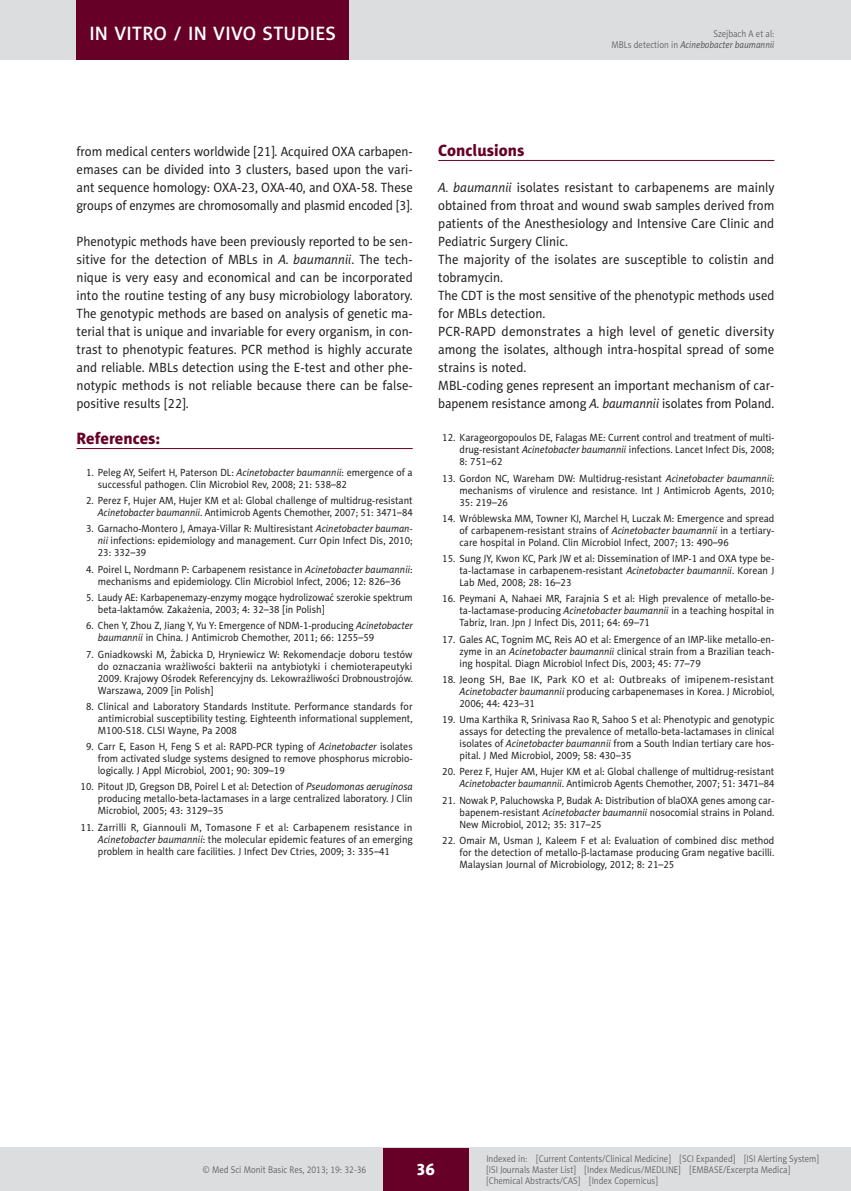
<style>
.page{position:relative;width:851px;height:1191px;background:#fff}
.page>*{position:absolute;margin:0;border:0;box-sizing:border-box;transform-origin:0 0}
.t1{font:19.5px "Naomi Sans EFN Medium";letter-spacing:.015em;color:#fff}
.MSM_Headline_1{font:16.5px "Naomi Sans EFN Heavy";color:#670026}
.MSM_Referencje_Tytul{font:16.5px "Naomi Sans EFN Heavy";color:#670026}
.t2{font:16.5px "Naomi Sans EFN Heavy";color:#fff}
.MSM_Body{font:13.5px/18px "Naomi Sans EFN";color:#231f20;text-align:justify;scale:.94 1}
.MSM_Body-2{font:13.5px/18px "Naomi Sans EFN";color:#231f20;text-align:justify;scale:.96 1}
.MSM_Body_no_before{font:13.5px/18px "Naomi Sans EFN";color:#231f20;scale:.95 1}
.MSM_Body_no_before-2{font:13.5px/18px "Naomi Sans EFN";color:#231f20;text-align:justify}
.MSM_Body_no_before-3{font:13.5px/18px "Naomi Sans EFN";color:#231f20;scale:.94 1}
.MSM_Referencje_punkt{font:10.5px/12px "Naomi Sans EFN";color:#231f20;text-align:justify;scale:.95 1}
.MSM_Referencje_punkt-2{font:10.5px/12px "Naomi Sans EFN";color:#231f20;scale:.94 1}
.MSM_Referencje_punkt-3{font:10.5px/12px "Naomi Sans EFN";color:#231f20;text-align:justify}
.MSM_Referencje_punkt-4{font:10.5px/12px "Naomi Sans EFN";color:#231f20;text-align:justify;scale:.96 1}
.MSM_Referencje_punkt-5{font:10.5px/12px "Naomi Sans EFN";color:#231f20;text-align:justify;scale:.93 1}
.t3{font:9.75px/11.2px "Naomi Sans EFN Light";color:#57585a;scale:.9 1}
.t4{font:italic 9.75px "Naomi Sans EFN";color:#57585a;scale:.9 1}
.s1{font-family:"Naomi Sans EFN Light";font-style:normal}
.s2{font-style:italic}
.s3{font-family:"Standard Sym L"}
</style>
<div class="page">
<hr style="left:438px;top:160px;width:336px;height:1px;background:#670026">
<hr style="left:77px;top:448px;width:335px;height:1px;background:#670026">
<div style="left:0;top:1148px;width:850px;height:43px;background:#dcdddf"></div>
<div style="left:383px;top:1148px;width:85px;height:42px;background:#670026"></div>
<div style="left:0;top:0;width:850px;height:60px;background:#dcdddf"></div>
<div style="left:77px;top:0;width:272px;height:60px;background:#670026"></div>
<h1 class="t1" style="left:89px;top:22px;width:248px">IN VITRO / IN VIVO STUDIES</h1>
<p class="t3" style="left:713px;top:28px;width:69px">Szejbach A et al:</p>
<p class="t4" style="left:611px;top:39px;width:182px"><span class="s1">MBLs detection in</span> Acinebobacter baumannii</p>
<p class="MSM_Body" style="left:77px;top:142px;width:359px">from medical centers worldwide [21]. Acquired OXA carbapen&shy;emases can be divided into 3 clusters, based upon the vari&shy;ant sequence homology: OXA-23, OXA-40, and OXA-58. These groups of enzymes are chromosomally and plasmid encoded [3].</p>
<p class="MSM_Body" style="left:77px;top:232px;width:359px">Phenotypic methods have been previously reported to be sen&shy;sitive for the detection of MBLs in <span class="s2">A. baumannii</span>. The tech&shy;nique is very easy and economical and can be incorporated into the routine testing of any busy microbiology laboratory.<br>The genotypic methods are based on analysis of genetic ma&shy;terial that is unique and invariable for every organism, in con&shy;trast to phenotypic features. PCR method is highly accurate and reliable. MBLs detection using the E-test and other phe&shy;notypic methods is not reliable because there can be false&shy;positive results [22].</p>
<p class="MSM_Referencje_Tytul" style="left:77px;top:428px;width:85px">References:</p>
<p class="MSM_Referencje_punkt" style="left:98px;top:466px;width:333px;text-indent:-12px">1. Peleg AY, Seifert H, Paterson DL: <span class="s2">Acinetobacter baumannii</span>: emergence of a successful pathogen. Clin Microbiol Rev, 2008; 21: 538–82</p>
<p class="MSM_Referencje_punkt" style="left:86px;top:495px;width:345px;text-align:right">2. Perez F, Hujer AM, Hujer KM et al: Global challenge of multidrug-resistant<br><span class="s2">Acinetobacter baumannii</span>. Antimicrob Agents Chemother, 2007; 51: 3471–84</p>
<p class="MSM_Referencje_punkt-2" style="left:98px;top:523px;width:336px;text-align:justify;text-indent:-12px">3. Garnacho-Montero J, Amaya-Villar R: Multiresistant <span class="s2">Acinetobacter bauman&shy;nii</span> infections: epidemiology and management. Curr Opin Infect Dis, 2010; 23: 332–39</p>
<p class="MSM_Referencje_punkt" style="left:86px;top:563px;width:345px;text-align:center">4. Poirel L, Nordmann P: Carbapenem resistance in <span class="s2">Acinetobacter baumannii</span>: mechanisms and epidemiology. Clin Microbiol Infect, 2006; 12: 826–36</p>
<p class="MSM_Referencje_punkt-2" style="left:98px;top:591px;width:336px;text-indent:-12px">5. Laudy AE: Karbapenemazy-enzymy mogące hydrolizować szerokie spektrum beta-laktamów. Zakażenia, 2003; 4: 32–38 [in Polish]</p>
<p class="MSM_Referencje_punkt-2" style="left:98px;top:620px;width:336px;text-indent:-12px">6. Chen Y, Zhou Z, Jiang Y, Yu Y: Emergence of NDM-1-producing <span class="s2">Acinetobacter baumannii</span> in China. J Antimicrob Chemother, 2011; 66: 1255–59</p>
<p class="MSM_Referencje_punkt" style="left:98px;top:648px;width:333px;text-indent:-12px">7. Gniadkowski M, Żabicka D, Hryniewicz W: Rekomendacje doboru testów do oznaczania wrażliwości bakterii na antybiotyki i chemioterapeutyki 2009. Krajowy Ośrodek Referencyjny ds. Lekowrażliwości Drobnoustrojów.<br>Warszawa, 2009 [in Polish]</p>
<p class="MSM_Referencje_punkt-4" style="left:98px;top:700px;width:329px;text-indent:-12px">8. Clinical and Laboratory Standards Institute. Performance standards for antimicrobial susceptibility testing. Eighteenth informational supplement, M100-S18. CLSI Wayne, Pa 2008</p>
<p class="MSM_Referencje_punkt" style="left:98px;top:740px;width:333px;text-indent:-12px">9. Carr E, Eason H, Feng S et al: RAPD-PCR typing of <span class="s2">Acinetobacter</span> isolates from activated sludge systems designed to remove phosphorus microbio&shy;logically. J Appl Microbiol, 2001; 90: 309–19</p>
<p class="MSM_Referencje_punkt" style="left:98px;top:781px;width:333px;text-indent:-17px">10. Pitout JD, Gregson DB, Poirel L et al: Detection of <span class="s2">Pseudomonas aeruginosa </span>producing metallo-beta-lactamases in a large centralized laboratory. J Clin Microbiol, 2005; 43: 3129–35</p>
<p class="MSM_Referencje_punkt-3" style="left:98px;top:821px;width:316px;text-indent:-17px">11. Zarrilli R, Giannouli M, Tomasone F et al: Carbapenem resistance in <span class="s2">Acinetobacter baumannii</span>: the molecular epidemic features of an emerging problem in health care facilities. J Infect Dev Ctries, 2009; 3: 335–41</p>
<p class="MSM_Headline_1" style="left:438px;top:140px;width:88px">Conclusions</p>
<p class="MSM_Body-2" style="left:438px;top:178px;width:351px"><span class="s2">A. baumannii</span> isolates resistant to carbapenems are mainly obtained from throat and wound swab samples derived from patients of the Anesthesiology and Intensive Care Clinic and Pediatric Surgery Clinic.</p>
<p class="MSM_Body_no_before" style="left:438px;top:250px;width:355px">The majority of the isolates are susceptible to colistin and tobramycin.</p>
<p class="MSM_Body_no_before-3" style="left:438px;top:286px;width:359px">The CDT is the most sensitive of the phenotypic methods used for MBLs detection.</p>
<p class="MSM_Body_no_before-2" style="left:438px;top:322px;width:337px">PCR-RAPD demonstrates a high level of genetic diversity among the isolates, although intra-hospital spread of some strains is noted.</p>
<p class="MSM_Body_no_before" style="left:438px;top:376px;width:355px">MBL-coding genes represent an important mechanism of car&shy;bapenem resistance among <span class="s2">A. baumannii</span> isolates from Poland.</p>
<p class="MSM_Referencje_punkt" style="left:459px;top:432px;width:333px;text-indent:-17px">12. Karageorgopoulos DE, Falagas ME: Current control and treatment of multi&shy;drug-resistant <span class="s2">Acinetobacter baumannii</span> infections. Lancet Infect Dis, 2008; 8: 751–62</p>
<p class="MSM_Referencje_punkt" style="left:459px;top:472px;width:333px;text-indent:-17px">13. Gordon NC, Wareham DW: Multidrug-resistant <span class="s2">Acinetobacter baumannii</span>: mechanisms of virulence and resistance. Int J Antimicrob Agents, 2010; 35: 219–26</p>
<p class="MSM_Referencje_punkt" style="left:459px;top:512px;width:333px;text-indent:-17px">14. Wróblewska MM, Towner KJ, Marchel H, Luczak M: Emergence and spread of carbapenem-resistant strains of <span class="s2">Acinetobacter baumannii</span> in a tertiary&shy;care hospital in Poland. Clin Microbiol Infect, 2007; 13: 490–96</p>
<p class="MSM_Referencje_punkt" style="left:459px;top:552px;width:333px;text-indent:-17px">15. Sung JY, Kwon KC, Park JW et al: Dissemination of IMP-1 and OXA type be&shy;ta-lactamase in carbapenem-resistant <span class="s2">Acinetobacter baumannii</span>. Korean J Lab Med, 2008; 28: 16–23</p>
<p class="MSM_Referencje_punkt" style="left:459px;top:593px;width:333px;text-indent:-17px">16. Peymani A, Nahaei MR, Farajnia S et al: High prevalence of metallo-be&shy;ta-lactamase-producing <span class="s2">Acinetobacter baumannii</span> in a teaching hospital in Tabriz, Iran. Jpn J Infect Dis, 2011; 64: 69–71</p>
<p class="MSM_Referencje_punkt" style="left:459px;top:633px;width:333px;text-indent:-17px">17. Gales AC, Tognim MC, Reis AO et al: Emergence of an IMP-like metallo-en&shy;zyme in an <span class="s2">Acinetobacter baumannii</span> clinical strain from a Brazilian teach&shy;ing hospital. Diagn Microbiol Infect Dis, 2003; 45: 77–79</p>
<p class="MSM_Referencje_punkt-3" style="left:459px;top:673px;width:316px;text-indent:-17px">18. Jeong SH, Bae IK, Park KO et al: Outbreaks of imipenem-resistant <span class="s2">Acinetobacter baumannii</span> producing carbapenemases in Korea. J Microbiol, 2006; 44: 423–31</p>
<p class="MSM_Referencje_punkt" style="left:459px;top:713px;width:333px;text-indent:-17px">19. Uma Karthika R, Srinivasa Rao R, Sahoo S et al: Phenotypic and genotypic assays for detecting the prevalence of metallo-beta-lactamases in clinical isolates of <span class="s2">Acinetobacter baumannii</span> from a South Indian tertiary care hos&shy;pital. J Med Microbiol, 2009; 58: 430–35</p>
<p class="MSM_Referencje_punkt" style="left:442px;top:766px;width:351px;text-align:right">20. Perez F, Hujer AM, Hujer KM et al: Global challenge of multidrug-resistant<br><span class="s2">Acinetobacter baumannii</span>. Antimicrob Agents Chemother, 2007; 51: 3471–84</p>
<p class="MSM_Referencje_punkt-5" style="left:459px;top:794px;width:340px;text-indent:-17px">21. Nowak P, Paluchowska P, Budak A: Distribution of blaOXA genes among car&shy;bapenem-resistant <span class="s2">Acinetobacter baumannii</span> nosocomial strains in Poland.<br>New Microbiol, 2012; 35: 317–25</p>
<p class="MSM_Referencje_punkt" style="left:459px;top:834px;width:333px;text-indent:-17px">22. Omair M, Usman J, Kaleem F et al: Evaluation of combined disc method for the detection of metallo-<span class="s3">b</span>-lactamase producing Gram negative bacilli.<br>Malaysian Journal of Microbiology, 2012; 8: 21–25</p>
<p class="t3" style="left:203px;top:1164px;width:183px">© Med Sci Monit Basic Res, 2013; 19: 32-36</p>
<h2 class="t2" style="left:416px;top:1159px;width:21px">36</h2>
<p class="t3" style="left:486px;top:1152px;width:371px">Indexed in: [Current Contents/Clinical Medicine] [SCI Expanded] [ISI Alerting System] [ISI Journals Master List] [Index Medicus/MEDLINE] [EMBASE/Excerpta Medica] [Chemical Abstracts/CAS] [Index Copernicus]</p>
</div>
